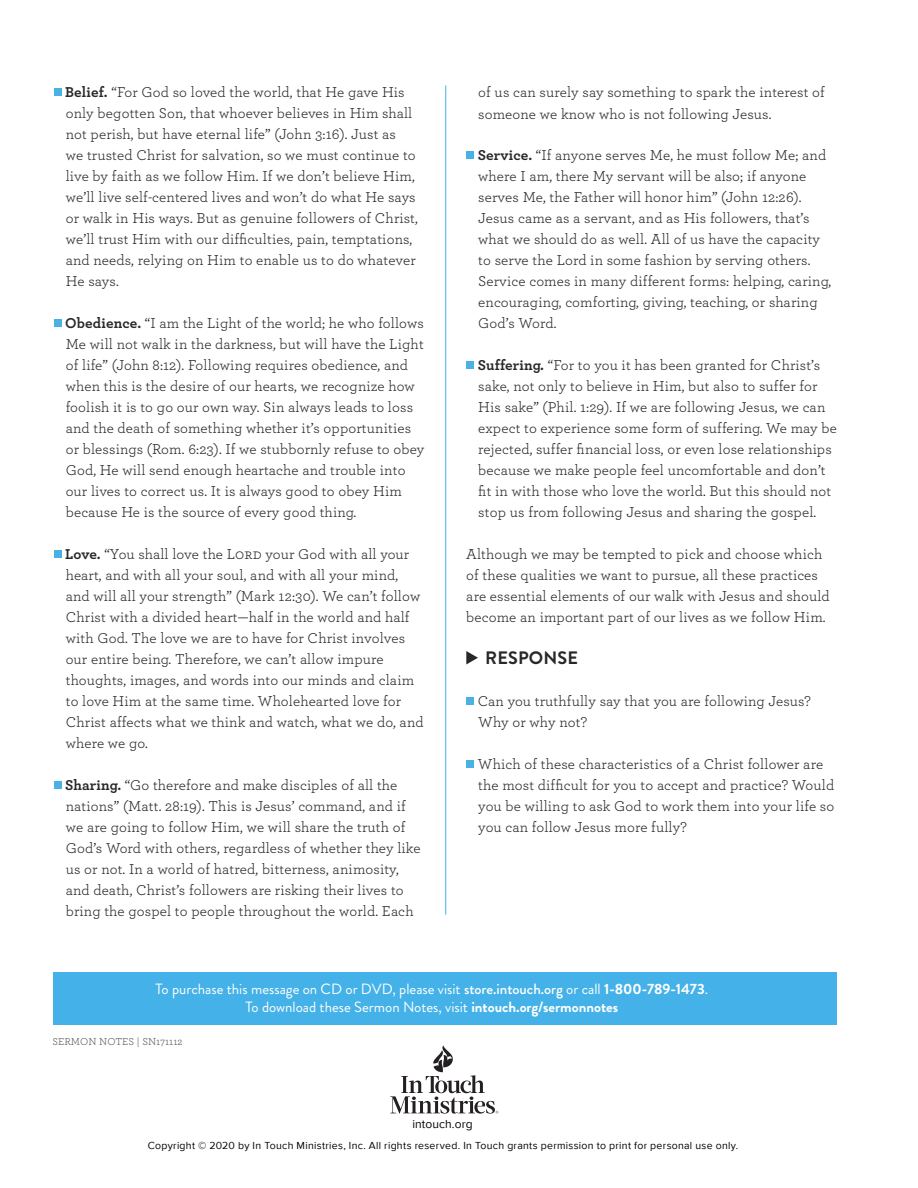
<style>
.page{position:relative;width:918px;height:1188px;background:#fff}
.page>*{position:absolute;margin:0;border:0;box-sizing:border-box;transform-origin:0 0}
.t1{font:700 18px "Brandon Grotesque";letter-spacing:.01em;color:#292829}
.t2{font:15px/21px "Archer";letter-spacing:.01em;color:#292829}
.t3{font:14.85px/18px "Brandon Grotesque";color:#fff;text-align:center}
.t4{font:12px "Proxima Nova";letter-spacing:.005em;color:#000}
.t5{font:10.5px "Proxima Nova";letter-spacing:.025em;color:#000}
.t6{font:10.5px "Archer";color:#58595b}
.s1{font-weight:700}
.s2{font-family:"Archer Book SC"}
.s3{font-weight:500}
</style>
<div class="page">
<div style="left:54px;top:88px;width:8px;height:8px;background:#4ab1e4"></div>
<div style="left:54px;top:319px;width:8px;height:8px;background:#4ab1e4"></div>
<div style="left:54px;top:550px;width:8px;height:8px;background:#4ab1e4"></div>
<div style="left:54px;top:781px;width:8px;height:8px;background:#4ab1e4"></div>
<div style="left:466px;top:151px;width:8px;height:8px;background:#4ab1e4"></div>
<div style="left:466px;top:361px;width:8px;height:8px;background:#4ab1e4"></div>
<svg style="left:466px;top:651px;width:12px;height:14px"></svg>
<div style="left:466px;top:697px;width:8px;height:8px;background:#4ab1e4"></div>
<div style="left:466px;top:760px;width:8px;height:8px;background:#4ab1e4"></div>
<hr style="left:445px;top:86px;width:1px;height:829px;background:#44b2e8">
<div style="left:54px;top:972px;width:783px;height:53px;background:#44b2e8"></div>
<svg style="left:390px;top:1045px;width:108px;height:69px"></svg>
<p class="t2" style="left:65px;top:82px;width:354px"><span class="s1">Belief.</span> “For God so loved the world, that He gave His only begotten Son, that whoever believes in Him shall not perish, but have eternal life” (John 3:16). Just as<br>we trusted Christ for salvation, so we must continue to live by faith as we follow Him. If we don’t believe Him, we’ll live self-centered lives and won’t do what He says or walk in His ways. But as genuine followers of Christ, we’ll trust Him with our difficulties, pain, temptations, and needs, relying on Him to enable us to do whatever He says.</p>
<p class="t2" style="left:65px;top:313px;width:361px"><span class="s1">Obedience.</span> “I am the Light of the world; he who follows Me will not walk in the darkness, but will have the Light of life” (John 8:12). Following requires obedience, and when this is the desire of our hearts, we recognize how foolish it is to go our own way. Sin always leads to loss and the death of something whether it’s opportunities or blessings (Rom. 6:23). If we stubbornly refuse to obey God, He will send enough heartache and trouble into our lives to correct us. It is always good to obey Him because He is the source of every good thing.</p>
<p class="t2" style="left:65px;top:544px;width:360px"><span class="s1">Love.</span> “You shall love the L<span class="s2">ord</span> your God with all your heart, and with all your soul, and with all your mind, and will all your strength” (Mark 12:30). We can’t follow Christ with a divided heart—half in the world and half with God. The love we are to have for Christ involves our entire being. Therefore, we can’t allow impure thoughts, images, and words into our minds and claim to love Him at the same time. Wholehearted love for Christ affects what we think and watch, what we do, and where we go.</p>
<p class="t2" style="left:65px;top:775px;width:357px"><span class="s1">Sharing.</span> “Go therefore and make disciples of all the nations” (Matt. 28:19). This is Jesus’ command, and if we are going to follow Him, we will share the truth of God’s Word with others, regardless of whether they like us or not. In a world of hatred, bitterness, animosity, and death, Christ’s followers are risking their lives to bring the gospel to people throughout the world. Each</p>
<p class="t2" style="left:478px;top:82px;width:348px">of us can surely say something to spark the interest of someone we know who is not following Jesus.</p>
<p class="t2" style="left:478px;top:145px;width:355px"><span class="s1">Service.</span> “If anyone serves Me, he must follow Me; and where I am, there My servant will be also; if anyone serves Me, the Father will honor him” (John 12:26).<br>Jesus came as a servant, and as His followers, that’s what we should do as well. All of us have the capacity to serve the Lord in some fashion by serving others.<br>Service comes in many different forms: helping, caring, encouraging, comforting, giving, teaching, or sharing God’s Word.</p>
<p class="t2" style="left:478px;top:355px;width:361px"><span class="s1">Suffering.</span> “For to you it has been granted for Christ’s sake, not only to believe in Him, but also to suffer for His sake” (Phil. 1:29). If we are following Jesus, we can expect to experience some form of suffering. We may be rejected, suffer financial loss, or even lose relationships because we make people feel uncomfortable and don’t fit in with those who love the world. But this should not stop us from following Jesus and sharing the gospel.</p>
<p class="t2" style="left:466px;top:544px;width:365px">Although we may be tempted to pick and choose which of these qualities we want to pursue, all these practices are essential elements of our walk with Jesus and should become an important part of our lives as we follow Him.</p>
<p class="t1" style="left:485px;top:646px;width:94px">RESPONSE</p>
<p class="t2" style="left:478px;top:691px;width:335px">Can you truthfully say that you are following Jesus?<br>Why or why not?</p>
<p class="t2" style="left:478px;top:754px;width:358px">Which of these characteristics of a Christ follower are the most difficult for you to accept and practice? Would you be willing to ask God to work them into your life so you can follow Jesus more fully?</p>
<p class="t3" style="left:156px;top:980px;width:554px">To purchase this message on CD or DVD, please visit <span class="s3">store.intouch.org</span> or call <span class="s1">1-800-789-1473</span>.<br>To download these Sermon Notes, visit <span class="s1">intouch.org/sermonnotes</span></p>
<p class="t6" style="left:52px;top:1035px;width:132px">SERMON NOTES | SN171112</p>
<p class="t4" style="left:413px;top:1115px;width:62px">intouch.org</p>
<p class="t5" style="left:148px;top:1138px;width:592px">Copyright © 2020 by In Touch Ministries, Inc. All rights reserved. In Touch grants permission to print for personal use only.</p>
</div>
